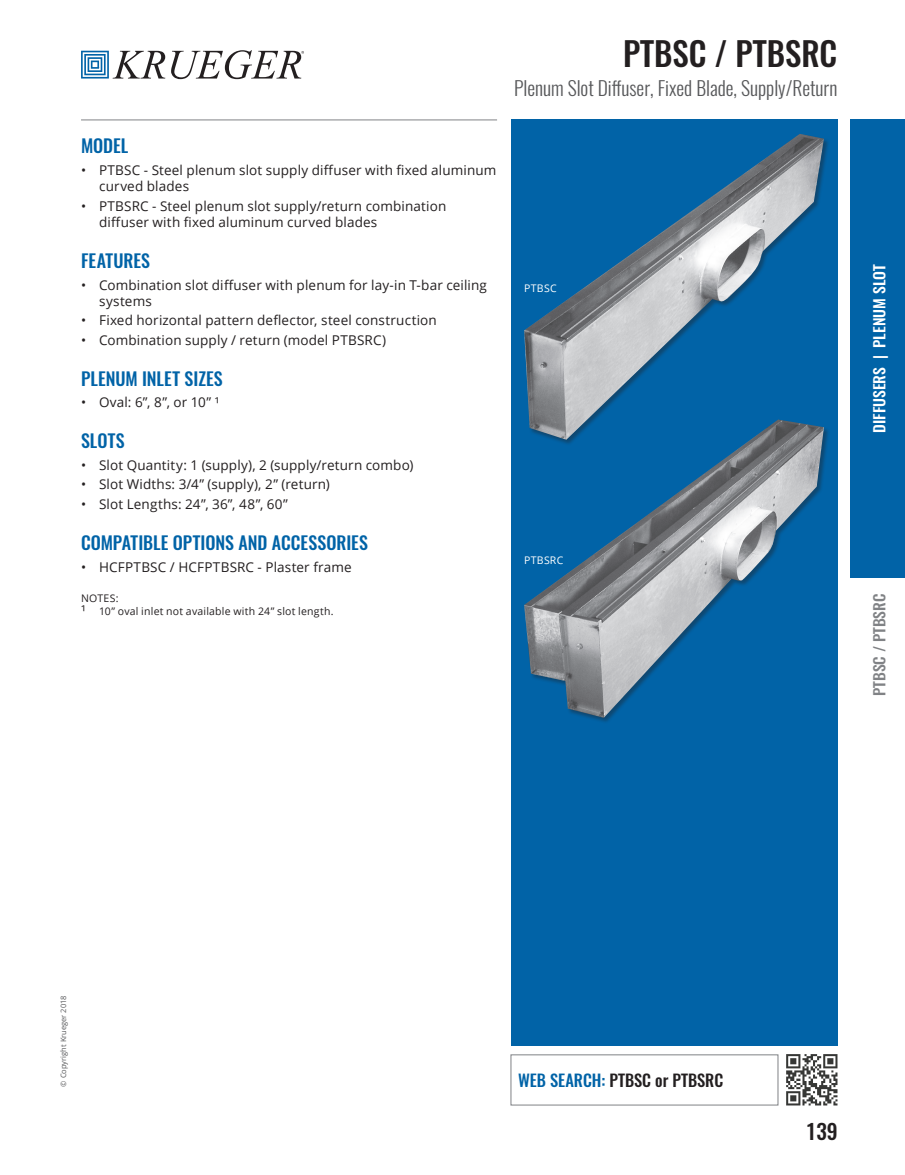
<style>
.page{position:relative;width:905px;height:1175px;background:#fff}
.page>*{position:absolute;margin:0;border:0;box-sizing:border-box;transform-origin:0 0}
.t1{font:500 33px "Oswald";color:#231f20}
.t2{font:500 21px "Oswald";color:#231f20}
.t3{font:300 19.5px "Oswald";color:#57585a}
.t4{font:500 18px "Oswald";color:#0163a7}
.t5{font:500 16.5px "Oswald";color:#231f20}
.t6{font:500 15px "Oswald";color:#fff;scale:1.05 1}
.t7{font:500 15px "Oswald";color:#808285;scale:1.05 1}
.t8{font:13.5px/16.2px "Open Sans";letter-spacing:.01em;color:#231f20}
.t9{font:10.5px/13.5px "Open Sans";letter-spacing:.02em;color:#231f20}
.t10{font:10.5px "Open Sans";letter-spacing:.025em;color:#fff}
.t11{font:7.5px "Open Sans";color:#57585a}
.s1{font-size:13.5px}
.s2{color:#0163a7}
</style>
<div class="page">
<svg style="left:81px;top:51px;width:84px;height:28px"></svg>
<svg style="left:171px;top:50px;width:133px;height:29px"></svg>
<hr style="left:81px;top:120px;width:416px;height:1px;background:#808285">
<div style="left:850px;top:120px;width:54px;height:458px;background:#0163a7"></div>
<div style="left:510px;top:120px;width:327px;height:926px;background:#0163a7"></div>
<img style="left:778px;top:1054px;width:60px;height:52px">
<div style="left:510px;top:1054px;width:268px;height:51px;border:1px solid #808285"></div>
<img style="left:524px;top:134px;width:300px;height:285px">
<img style="left:524px;top:419px;width:300px;height:299px">
<h3 class="t4" style="left:81px;top:133px;width:49px">MODEL</h3>
<p class="t8" style="left:99px;top:162px;width:399px;text-indent:-18px">• PTBSC - Steel plenum slot supply diffuser with fixed aluminum curved blades</p>
<p class="t8" style="left:99px;top:197px;width:349px;text-indent:-18px">• PTBSRC - Steel plenum slot supply/return combination diffuser with fixed aluminum curved blades</p>
<h3 class="t4" style="left:81px;top:248px;width:71px">FEATURES</h3>
<p class="t8" style="left:99px;top:276px;width:389px;text-indent:-18px">• Combination slot diffuser with plenum for lay-in T-bar ceiling systems</p>
<p class="t8" style="left:81px;top:312px;width:357px">• Fixed horizontal pattern deflector, steel construction</p>
<p class="t8" style="left:81px;top:331px;width:306px">• Combination supply / return (model PTBSRC)</p>
<h3 class="t4" style="left:81px;top:366px;width:143px">PLENUM INLET SIZES</h3>
<p class="t8" style="left:81px;top:394px;width:140px">• Oval: 6”, 8”, or 10” ¹</p>
<h3 class="t4" style="left:81px;top:428px;width:45px">SLOTS</h3>
<p class="t8" style="left:81px;top:456px;width:334px">• Slot Quantity: 1 (supply), 2 (supply/return combo)</p>
<p class="t8" style="left:81px;top:476px;width:250px">• Slot Widths: 3/4” (supply), 2” (return)</p>
<p class="t8" style="left:81px;top:495px;width:208px">• Slot Lengths: 24”, 36”, 48”, 60”</p>
<h3 class="t4" style="left:81px;top:530px;width:288px">COMPATIBLE OPTIONS AND ACCESSORIES</h3>
<p class="t8" style="left:81px;top:558px;width:272px">• HCFPTBSC / HCFPTBSRC - Plaster frame</p>
<p class="t9" style="left:81px;top:591px;width:254px">NOTES:<br><span class="s1">¹</span> 10” oval inlet not available with 24” slot length.</p>
<h1 class="t1" style="left:623px;top:30px;width:216px">PTBSC / PTBSRC</h1>
<h3 class="t3" style="left:514px;top:75px;width:325px">Plenum Slot Diffuser, Fixed Blade, Supply/Return</h3>
<p class="t10" style="left:524px;top:281px;width:34px">PTBSC</p>
<p class="t10" style="left:524px;top:553px;width:41px">PTBSRC</p>
<p class="t6" style="left:868px;top:433px;width:162px;rotate:-90deg">DIFFUSERS | PLENUM SLOT</p>
<p class="t7" style="left:868px;top:696px;width:99px;rotate:-90deg">PTBSC / PTBSRC</p>
<p class="t11" style="left:58px;top:1086px;width:93px;rotate:-90deg">© Copyright Krueger 2018</p>
<p class="t5" style="left:518px;top:1069px;width:207px"><span class="s2">WEB SEARCH:</span> PTBSC or PTBSRC</p>
<h2 class="t2" style="left:805px;top:1116px;width:33px">139</h2>
</div>
